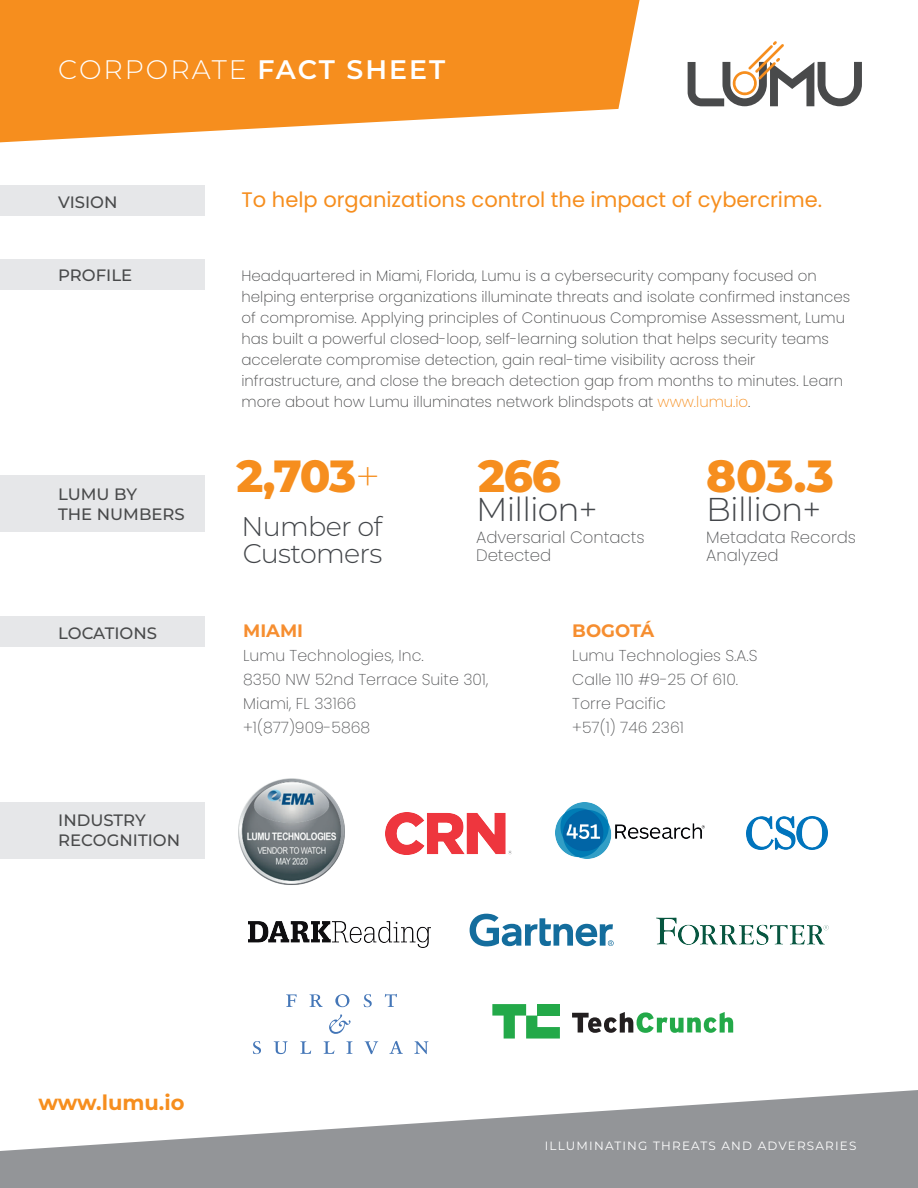
<style>
.page{position:relative;width:918px;height:1188px;background:#fff}
.page>*{position:absolute;margin:0;border:0;box-sizing:border-box;transform-origin:0 0}
.t1{font:800 45px "Montserrat";letter-spacing:-.025em;color:#f68e1e}
.t2{font:300 33px "Montserrat";letter-spacing:-.025em;color:#43464a}
.t3{font:300 27px/27px "Montserrat";letter-spacing:-.025em;color:#43464a}
.t4{font:300 26.85px "Montserrat";letter-spacing:.075em;color:#fff}
.t5{font:21px "Poppins";color:#f68e1e}
.t6{font:700 21px "Montserrat";color:#f68e1e}
.t7{font:700 18px "Montserrat";color:#f68e30}
.t8{font:500 16.5px/19.8px "Montserrat";color:#494a4b}
.t9{font:200 16.5px/18px "Poppins";color:#57585a}
.t10{font:200 15.75px/24px "Poppins";color:#57585a}
.t11{font:200 15px/21px "Poppins";color:#494a4b}
.t12{font:12px "Montserrat";letter-spacing:.1em;color:#fff}
.s1{font-weight:600}
.s2{color:#f68e1e}
.s3{font-weight:200}
</style>
<div class="page">
<svg style="left:0;top:1090px;width:918px;height:98px;fill:#939598"></svg>
<div style="left:0;top:186px;width:204px;height:30px;background:#e6e7e9"></div>
<div style="left:0;top:616px;width:204px;height:31px;background:#e6e7e9"></div>
<div style="left:0;top:475px;width:204px;height:56px;background:#e6e7e9"></div>
<div style="left:0;top:802px;width:204px;height:57px;background:#e6e7e9"></div>
<div style="left:0;top:259px;width:204px;height:31px;background:#e6e7e9"></div>
<svg style="left:0;top:0;width:640px;height:142px;background:#f79c3b"></svg>
<img style="left:556px;top:803px;width:148px;height:55px">
<img style="left:385px;top:813px;width:126px;height:41px">
<img style="left:746px;top:816px;width:81px;height:33px">
<img style="left:249px;top:922px;width:182px;height:25px">
<img style="left:238px;top:779px;width:106px;height:106px">
<svg style="left:470px;top:914px;width:144px;height:33px"></svg>
<svg style="left:492px;top:1004px;width:68px;height:35px"></svg>
<svg style="left:572px;top:1012px;width:161px;height:21px"></svg>
<svg style="left:688px;top:41px;width:174px;height:65px"></svg>
<img style="left:657px;top:917px;width:172px;height:28px">
<svg style="left:253px;top:994px;width:175px;height:60px"></svg>
<h3 class="t4" style="left:58px;top:51px;width:388px">CORPORATE <span class="s1">FACT SHEET</span></h3>
<p class="t8" style="left:58px;top:192px;width:61px">VISION</p>
<h3 class="t5" style="left:241px;top:188px;width:582px">To help organizations control the impact of cybercrime.</h3>
<p class="t8" style="left:58px;top:265px;width:76px">PROFILE</p>
<p class="t11" style="left:241px;top:265px;width:610px">Headquartered in Miami, Florida, Lumu is a cybersecurity company focused on helping enterprise organizations illuminate threats and isolate confirmed instances of compromise. Applying principles of Continuous Compromise Assessment, Lumu has built a powerful closed-loop, self-learning solution that helps security teams accelerate compromise detection, gain real-time visibility across their infrastructure, and close the breach detection gap from months to minutes. Learn more about how Lumu illuminates network blindspots at <span class="s2">www.lumu.io</span>.</p>
<p class="t8" style="left:58px;top:484px;width:128px">LUMU BY<br>THE NUMBERS</p>
<p class="t8" style="left:58px;top:623px;width:100px">LOCATIONS</p>
<p class="t8" style="left:58px;top:810px;width:123px">INDUSTRY<br>RECOGNITION</p>
<h1 class="t1" style="left:236px;top:443px;width:146px">2,703<span class="s3">+</span></h1>
<h3 class="t3" style="left:241px;top:512px;width:142px">Number of<br>Customers</h3>
<h1 class="t1" style="left:478px;top:443px;width:85px">266</h1>
<h2 class="t2" style="left:476px;top:487px;width:123px">Million+</h2>
<p class="t9" style="left:476px;top:528px;width:170px">Adversarial Contacts<br>Detected</p>
<h1 class="t1" style="left:706px;top:443px;width:129px">803.3</h1>
<h2 class="t2" style="left:706px;top:487px;width:116px">Billion+</h2>
<p class="t9" style="left:706px;top:528px;width:151px">Metadata Records<br>Analyzed</p>
<p class="t7" style="left:243px;top:617px;width:61px">MIAMI</p>
<p class="t10" style="left:243px;top:643px;width:247px">Lumu Technologies, Inc.<br>8350 NW 52nd Terrace Suite 301,<br>Miami, FL 33166<br>+1(877)909-5868</p>
<p class="t7" style="left:572px;top:617px;width:84px">BOGOTÁ</p>
<p class="t10" style="left:572px;top:643px;width:187px">Lumu Technologies S.A.S<br>Calle 110 #9-25 Of 610.<br>Torre Pacific<br>+57(1) 746 2361</p>
<h3 class="t6" style="left:38px;top:1088px;width:148px">www.lumu.io</h3>
<p class="t12" style="left:545px;top:1137px;width:313px">ILLUMINATING THREATS AND ADVERSARIES</p>
</div>
